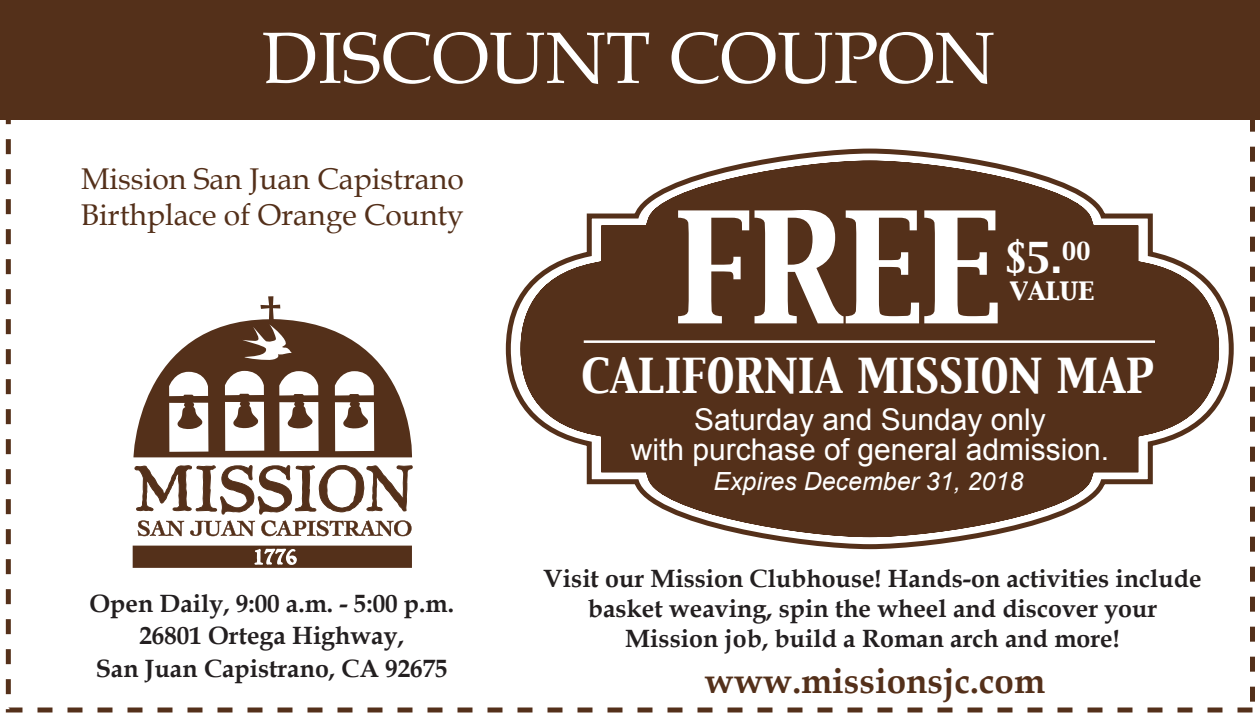
<style>
.page{position:relative;width:1260px;height:720px;background:#fff}
.page>*{position:absolute;margin:0;border:0;box-sizing:border-box;transform-origin:0 0}
.t1{font:135.5px "Capitals";color:#fff}
.t2{font:72.75px "Book Antiqua";color:#fff}
.t3{font:42.75px "Capitals";color:#fff}
.t4{font:37.75px "Capitals";color:#fff}
.t5{font:700 35px "Book Antiqua";color:#54301a}
.t6{font:30px/30px "Arial";color:#fff;text-align:center}
.t7{font:30px/36px "Book Antiqua";color:#54301a}
.t8{font:27.75px "Capitals";letter-spacing:-.025em;color:#fff}
.t9{font:700 25px/32.5px "Book Antiqua";color:#231f20;text-align:center}
.t10{font:italic 25px "Arial";color:#fff}
</style>
<div class="page">
<div style="left:0;top:0;width:1260px;height:120px;background:#54301a"></div>
<svg style="left:133px;top:296px;width:279px;height:161px"></svg>
<svg style="left:134px;top:465px;width:279px;height:71px"></svg>
<svg style="left:133px;top:546px;width:279px;height:22px;background:#5d3c27"></svg>
<svg style="left:506px;top:149px;width:728px;height:400px"></svg>
<svg style="left:521px;top:161px;width:698px;height:376px;fill:#54301a"></svg>
<hr style="left:584px;top:340px;width:571px;height:3px;background:#fff">
<div style="left:6px;top:5px;width:1249px;height:707px;border:5px dashed #54301a"></div>
<h2 class="t2" style="left:262px;top:8px;width:735px">DISCOUNT COUPON</h2>
<p class="t7" style="left:81px;top:160px;width:385px">Mission San Juan Capistrano<br>Birthplace of Orange County</p>
<p class="t9" style="left:89px;top:587px;width:366px">Open Daily, 9:00 a.m. - 5:00 p.m.<br>26801 Ortega Highway,<br>San Juan Capistrano, CA 92675</p>
<h1 class="t1" style="left:674px;top:177px;width:328px">FREE</h1>
<h3 class="t3" style="left:581px;top:347px;width:575px">CALIFORNIA MISSION MAP</h3>
<p class="t6" style="left:631px;top:405px;width:480px">Saturday and Sunday only<br>with purchase of general admission.</p>
<p class="t10" style="left:713px;top:465px;width:311px">Expires December 31, 2018</p>
<h3 class="t4" style="left:1005px;top:232px;width:87px">$5.<sup>00</sup></h3>
<p class="t8" style="left:1010px;top:270px;width:86px">value</p>
<p class="t9" style="left:543px;top:564px;width:660px;line-height:30px">Visit our Mission Clubhouse! Hands-on activities include basket weaving, spin the wheel and discover your<br>Mission job, build a Roman arch and more!</p>
<h3 class="t5" style="left:705px;top:657px;width:342px">www.missionsjc.com</h3>
</div>
